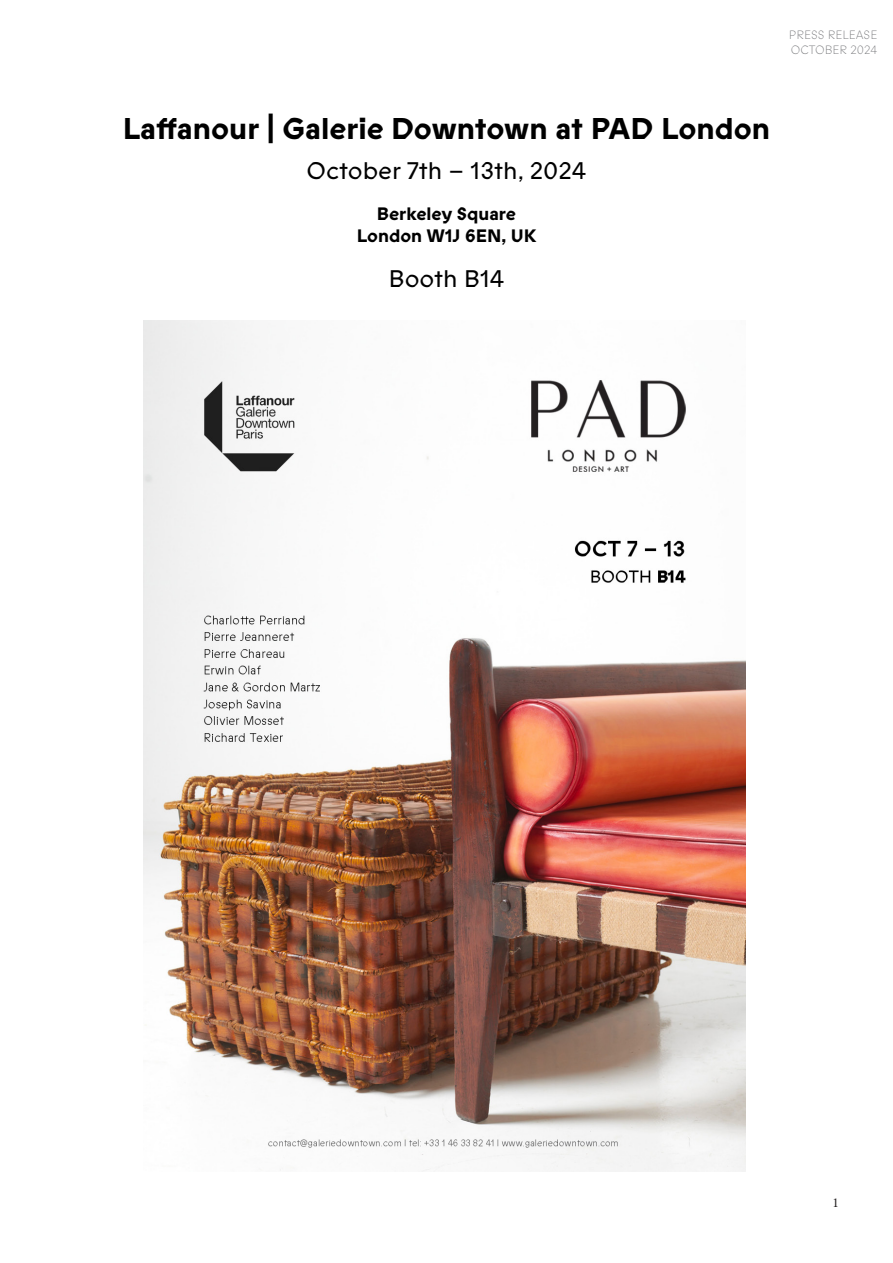
<style>
.page{position:relative;width:893px;height:1263px;background:#fff}
.page>*{position:absolute;margin:0;border:0;box-sizing:border-box;transform-origin:0 0}
.t1{font:700 30px "ABC Prophet";color:#000}
.t2{font:24px "ABC Prophet";color:#000}
.t3{font:700 18px "ABC Prophet";color:#000}
.t4{font:13.5px "Minion Pro";color:#231f20}
.t5{font:100 12px/14.4px "ABC Prophet";color:#6f7073}
</style>
<div class="page">
<img style="left:144px;top:320px;width:601px;height:851px">
<p class="t5" style="left:789px;top:28px;width:90px">PRESS RELEASE<br>OCTOBER 2024</p>
<p class="t1" style="left:123px;top:109px;width:649px">Laffanour | Galerie Downtown at PAD London</p>
<p class="t2" style="left:306px;top:157px;width:281px">October 7th – 13th, 2024</p>
<p class="t3" style="left:377px;top:202px;width:141px">Berkeley Square</p>
<p class="t3" style="left:357px;top:225px;width:181px">London W1J 6EN, UK</p>
<p class="t2" style="left:388px;top:265px;width:118px">Booth B14</p>
<p class="t4" style="left:832px;top:1193px;width:8px">1</p>
</div>
